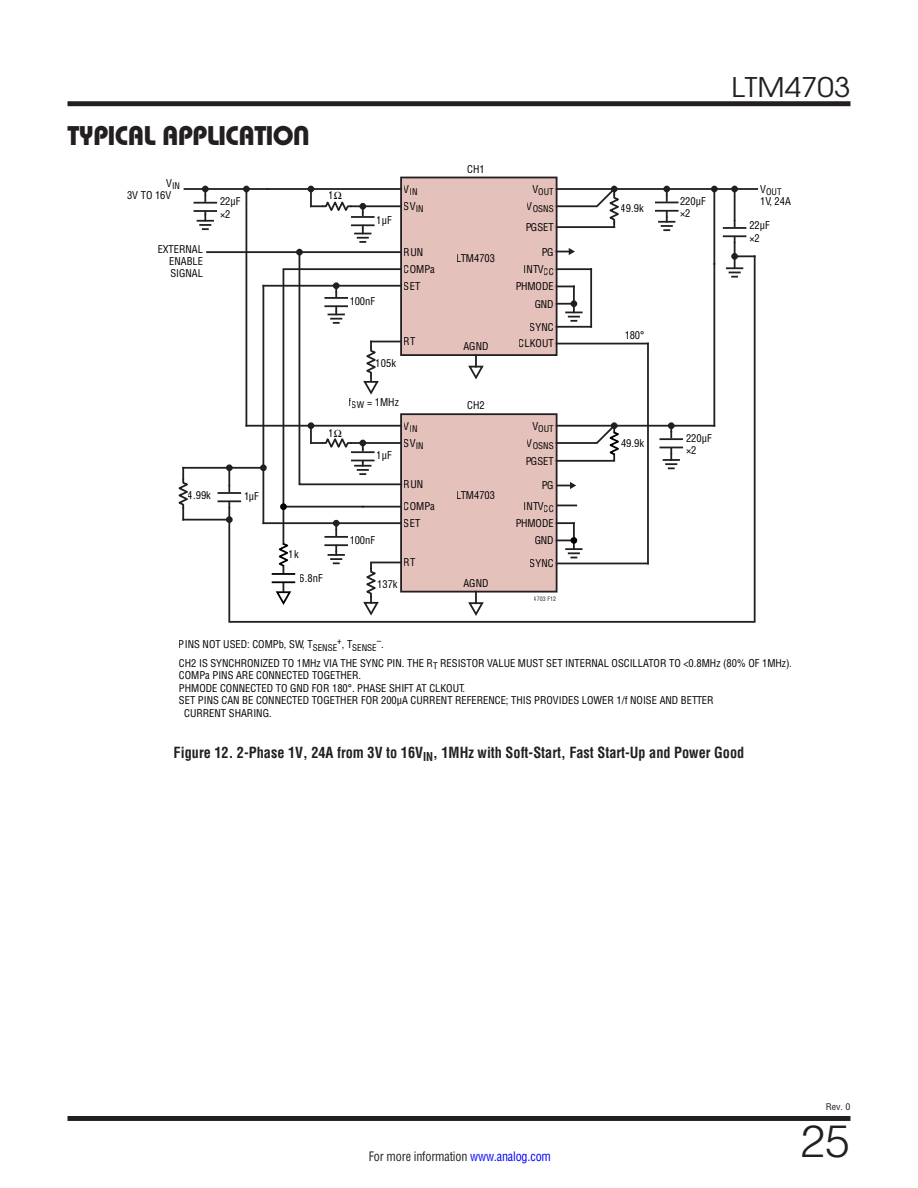
<style>
.page{position:relative;width:918px;height:1188px;background:#fff}
.page>*{position:absolute;margin:0;border:0;box-sizing:border-box;transform-origin:0 0}
.t1{font:300 45px "Helvetica LT Std";color:#231f20}
.Section_Heads_non-TOC{font:27px "Linear Bauhaus";letter-spacing:-.02em;color:#231f20}
.t2{font:27px "ITC Avant Garde Pro";color:#231f20;scale:1.1 1}
.t3{font:700 15px "Linear Helv Cond";color:#231f20;scale:.95 1}
.t4{font:12.75px "Linear Helv Cond";letter-spacing:-.015em;color:#231f20;scale:.95 1}
.t5{font:10.5px/12.6px "Linear Helv Cond";color:#000}
.t6{font:9px/17.2px "Linear Helv Cond";color:#000;text-align:right}
.t7{font:9px "Linear Helv Cond";color:#231f20;scale:1.1 1}
.t8{font:6px "Linear Helv Cond";color:#231f20}
.s1{font-size:10.5px}
.s2{color:#00f}
</style>
<div class="page">
<div style="left:68px;top:1116px;width:782px;height:5px;background:#231f20"></div>
<div style="left:68px;top:101px;width:782px;height:5px;background:#231f20"></div>
<div style="left:401px;top:177px;width:156px;height:178px;background:#e5c1bc"></div>
<div style="left:400px;top:177px;width:158px;height:179px;border:2px solid #231f20"></div>
<hr style="left:351px;top:216px;width:24px;height:2px;background:#231f20">
<hr style="left:351px;top:224px;width:24px;height:2px;background:#231f20">
<hr style="left:655px;top:210px;width:24px;height:2px;background:#231f20">
<hr style="left:194px;top:202px;width:23px;height:2px;background:#231f20">
<hr style="left:194px;top:210px;width:23px;height:2px;background:#231f20">
<hr style="left:218px;top:492px;width:23px;height:2px;background:#231f20">
<hr style="left:218px;top:500px;width:23px;height:2px;background:#231f20">
<svg style="left:734px;top:220px;width:2px;height:7px"></svg>
<hr style="left:723px;top:227px;width:23px;height:2px;background:#231f20">
<hr style="left:723px;top:235px;width:23px;height:2px;background:#231f20">
<hr style="left:184px;top:188px;width:21px;height:2px;background:#231f20">
<hr style="left:205px;top:188px;width:62px;height:2px;background:#231f20">
<hr style="left:267px;top:188px;width:44px;height:2px;background:#231f20">
<hr style="left:311px;top:188px;width:90px;height:2px;background:#231f20">
<hr style="left:614px;top:188px;width:53px;height:2px;background:#231f20">
<hr style="left:667px;top:188px;width:47px;height:2px;background:#231f20">
<hr style="left:714px;top:188px;width:21px;height:2px;background:#231f20">
<hr style="left:735px;top:188px;width:22px;height:2px;background:#231f20">
<hr style="left:734px;top:189px;width:2px;height:31px;background:#231f20">
<hr style="left:363px;top:205px;width:38px;height:2px;background:#231f20">
<svg style="left:198px;top:211px;width:15px;height:19px"></svg>
<svg style="left:659px;top:211px;width:16px;height:20px"></svg>
<svg style="left:355px;top:226px;width:16px;height:17px"></svg>
<hr style="left:557px;top:226px;width:57px;height:2px;background:#231f20">
<hr style="left:207px;top:251px;width:92px;height:2px;background:#231f20">
<hr style="left:713px;top:189px;width:2px;height:75px;background:#231f20">
<hr style="left:183px;top:467px;width:46px;height:2px;background:#231f20">
<hr style="left:246px;top:189px;width:1px;height:237px;background:#231f20">
<svg style="left:178px;top:468px;width:13px;height:52px"></svg>
<hr style="left:183px;top:519px;width:46px;height:2px;background:#231f20">
<svg style="left:228px;top:255px;width:528px;height:368px"></svg>
<svg style="left:203px;top:191px;width:5px;height:11px"></svg>
<div style="left:202px;top:186px;width:7px;height:6px;border:2px solid #231f20;border-radius:50%"></div>
<div style="left:243px;top:186px;width:7px;height:6px;border:2px solid #231f20;border-radius:50%"></div>
<svg style="left:555px;top:186px;width:67px;height:41px"></svg>
<div style="left:611px;top:186px;width:7px;height:6px;border:2px solid #231f20;border-radius:50%"></div>
<svg style="left:655px;top:188px;width:24px;height:15px"></svg>
<div style="left:663px;top:186px;width:7px;height:6px;border:2px solid #231f20;border-radius:50%"></div>
<div style="left:711px;top:186px;width:7px;height:6px;border:2px solid #231f20;border-radius:50%"></div>
<div style="left:731px;top:186px;width:7px;height:6px;border:2px solid #231f20;border-radius:50%"></div>
<svg style="left:308px;top:186px;width:57px;height:30px"></svg>
<div style="left:359px;top:203px;width:7px;height:7px;border:2px solid #231f20;border-radius:50%"></div>
<svg style="left:727px;top:237px;width:15px;height:41px"></svg>
<div style="left:731px;top:253px;width:7px;height:7px;border:2px solid #231f20;border-radius:50%"></div>
<div style="left:296px;top:249px;width:7px;height:6px;border:2px solid #231f20;border-radius:50%"></div>
<svg style="left:557px;top:286px;width:25px;height:36px"></svg>
<div style="left:571px;top:300px;width:6px;height:7px;border:2px solid #231f20;border-radius:50%"></div>
<svg style="left:227px;top:467px;width:5px;height:25px"></svg>
<div style="left:226px;top:464px;width:7px;height:7px;border:2px solid #231f20;border-radius:50%"></div>
<div style="left:260px;top:464px;width:7px;height:7px;border:2px solid #231f20;border-radius:50%"></div>
<div style="left:611px;top:422px;width:7px;height:7px;border:2px solid #231f20;border-radius:50%"></div>
<svg style="left:669px;top:425px;width:5px;height:13px"></svg>
<div style="left:668px;top:422px;width:7px;height:7px;border:2px solid #231f20;border-radius:50%"></div>
<svg style="left:227px;top:501px;width:5px;height:19px"></svg>
<div style="left:226px;top:516px;width:7px;height:7px;border:2px solid #231f20;border-radius:50%"></div>
<svg style="left:556px;top:248px;width:19px;height:7px"></svg>
<svg style="left:558px;top:482px;width:18px;height:7px"></svg>
<svg style="left:558px;top:505px;width:18px;height:1px"></svg>
<svg style="left:555px;top:423px;width:64px;height:40px"></svg>
<hr style="left:272px;top:573px;width:23px;height:2px;background:#000">
<hr style="left:272px;top:581px;width:23px;height:2px;background:#000">
<svg style="left:276px;top:250px;width:127px;height:367px"></svg>
<div style="left:571px;top:537px;width:6px;height:7px;background:#000;border-radius:50%"></div>
<p class="Section_Heads_non-TOC" style="left:68px;top:119px;width:244px">TYPICAL APPLICATION</p>
<p class="t5" style="left:467px;top:163px;width:19px">CH1</p>
<h2 class="t2" style="left:731px;top:70px;width:110px">LTM4703</h2>
<p class="t6" style="left:166px;top:177px;width:15px"><sup>V</sup>IN</p>
<p class="t5" style="left:127px;top:189px;width:46px">3V TO 16V</p>
<p class="t6" style="left:760px;top:183px;width:23px"><sup>V</sup>OUT</p>
<p class="t5" style="left:760px;top:195px;width:32px">1V, 24A</p>
<p class="t6" style="left:404px;top:183px;width:15px"><sup>V</sup>IN</p>
<p class="t5" style="left:404px;top:200px;width:21px">SV<sub>IN</sub></p>
<p class="t5" style="left:404px;top:244px;width:32px;line-height:16.8px">RUN<br>COMPa<br>SET</p>
<p class="t6" style="left:527px;top:183px;width:28px"><sup>V</sup>OUT<br><sup>V</sup>OSNS</p>
<p class="t5" style="left:525px;top:221px;width:30px">PGSET</p>
<p class="t5" style="left:329px;top:189px;width:15px">1Ω</p>
<p class="t5" style="left:621px;top:201px;width:25px">49.9k</p>
<p class="t5" style="left:680px;top:194px;width:27px">220µF ×2</p>
<p class="t5" style="left:220px;top:195px;width:22px">22µF ×2</p>
<p class="t5" style="left:377px;top:214px;width:16px">1µF</p>
<p class="t5" style="left:749px;top:219px;width:22px">22µF ×2</p>
<p class="t5" style="left:169px;top:244px;width:35px;line-height:12px;text-align:justify;text-indent:-12px">EXTERNAL ENABLE SIGNAL</p>
<p class="t5" style="left:541px;top:246px;width:14px">PG</p>
<p class="t5" style="left:457px;top:252px;width:40px">LTM4703</p>
<p class="t5" style="left:524px;top:263px;width:32px">INTV<sub>CC</sub></p>
<p class="t5" style="left:515px;top:280px;width:40px">PHMODE</p>
<p class="t5" style="left:349px;top:295px;width:27px">100nF</p>
<p class="t5" style="left:376px;top:356px;width:22px">105k</p>
<p class="t5" style="left:404px;top:335px;width:13px">RT</p>
<p class="t5" style="left:188px;top:488px;width:25px">4.99k</p>
<p class="t5" style="left:244px;top:490px;width:16px">1µF</p>
<p class="t5" style="left:289px;top:548px;width:11px">1k</p>
<p class="t5" style="left:349px;top:396px;width:51px">f<sub>SW</sub> = 1MHz</p>
<p class="t5" style="left:329px;top:427px;width:15px">1Ω</p>
<p class="t5" style="left:377px;top:449px;width:16px">1µF</p>
<p class="t5" style="left:349px;top:534px;width:27px">100nF</p>
<p class="t6" style="left:404px;top:420px;width:15px"><sup>V</sup>IN</p>
<p class="t5" style="left:404px;top:437px;width:21px">SV<sub>IN</sub></p>
<p class="t5" style="left:404px;top:473px;width:32px;line-height:22.4px">RUN<br>COMPa</p>
<p class="t5" style="left:404px;top:517px;width:18px">SET</p>
<p class="t5" style="left:404px;top:556px;width:13px">RT</p>
<p class="t5" style="left:300px;top:572px;width:25px">6.8nF</p>
<p class="t5" style="left:377px;top:577px;width:22px">137k</p>
<p class="t5" style="left:179px;top:638px;width:160px">PINS NOT USED: COMPb, SW, T<sub>SENSE</sub></p>
<p class="t6" style="left:337px;top:639px;width:41px">+<sup>,</sup> <sup>T</sup>SENSE</p>
<p class="t6" style="left:377px;top:632px;width:9px">–<span class="s1">.</span></p>
<p class="t5" style="left:463px;top:340px;width:27px">AGND</p>
<p class="t5" style="left:467px;top:399px;width:19px">CH2</p>
<p class="t5" style="left:457px;top:488px;width:40px">LTM4703</p>
<p class="t5" style="left:463px;top:577px;width:27px">AGND</p>
<p class="t5" style="left:534px;top:297px;width:21px">GND</p>
<p class="t5" style="left:519px;top:337px;width:37px">CLKOUT</p>
<p class="t5" style="left:530px;top:320px;width:25px">SYNC</p>
<p class="t6" style="left:527px;top:420px;width:28px"><sup>V</sup>OUT<br><sup>V</sup>OSNS</p>
<p class="t5" style="left:525px;top:454px;width:30px">PGSET</p>
<p class="t5" style="left:541px;top:479px;width:14px">PG</p>
<p class="t5" style="left:524px;top:500px;width:32px">INTV<sub>CC</sub></p>
<p class="t5" style="left:515px;top:517px;width:40px">PHMODE</p>
<p class="t5" style="left:530px;top:529px;width:25px;line-height:23.1px;text-align:center">GND<br>SYNC</p>
<p class="t8" style="left:534px;top:595px;width:24px">4703 F12</p>
<p class="t5" style="left:624px;top:329px;width:21px">180°</p>
<p class="t5" style="left:621px;top:436px;width:25px">49.9k</p>
<p class="t5" style="left:686px;top:432px;width:27px">220µF ×2</p>
<p class="t5" style="left:179px;top:656px;width:615px">CH2 IS SYNCHRONIZED TO 1MHz VIA THE SYNC PIN. THE R<sub>T</sub> RESISTOR VALUE MUST SET INTERNAL OSCILLATOR TO &lt;0.8MHz (80% OF 1MHz).</p>
<p class="t5" style="left:179px;top:669px;width:184px">COMPa PINS ARE CONNECTED TOGETHER.</p>
<p class="t5" style="left:179px;top:682px;width:288px">PHMODE CONNECTED TO GND FOR 180°. PHASE SHIFT AT CLKOUT.</p>
<p class="t5" style="left:179px;top:694px;width:536px">SET PINS CAN BE CONNECTED TOGETHER FOR 200µA CURRENT REFERENCE; THIS PROVIDES LOWER 1/f NOISE AND BETTER</p>
<p class="t5" style="left:184px;top:707px;width:89px">CURRENT SHARING.</p>
<p class="t3" style="left:174px;top:743px;width:602px">Figure 12. 2-Phase 1V, 24A from 3V to 16V<sub>IN</sub>, 1MHz with Soft-Start, Fast Start-Up and Power Good</p>
<p class="t4" style="left:369px;top:1148px;width:193px">For more information <span class="s2">www.analog.com</span></p>
<p class="t7" style="left:826px;top:1102px;width:24px">Rev. 0</p>
<h1 class="t1" style="left:800px;top:1113px;width:52px">25</h1>
</div>
